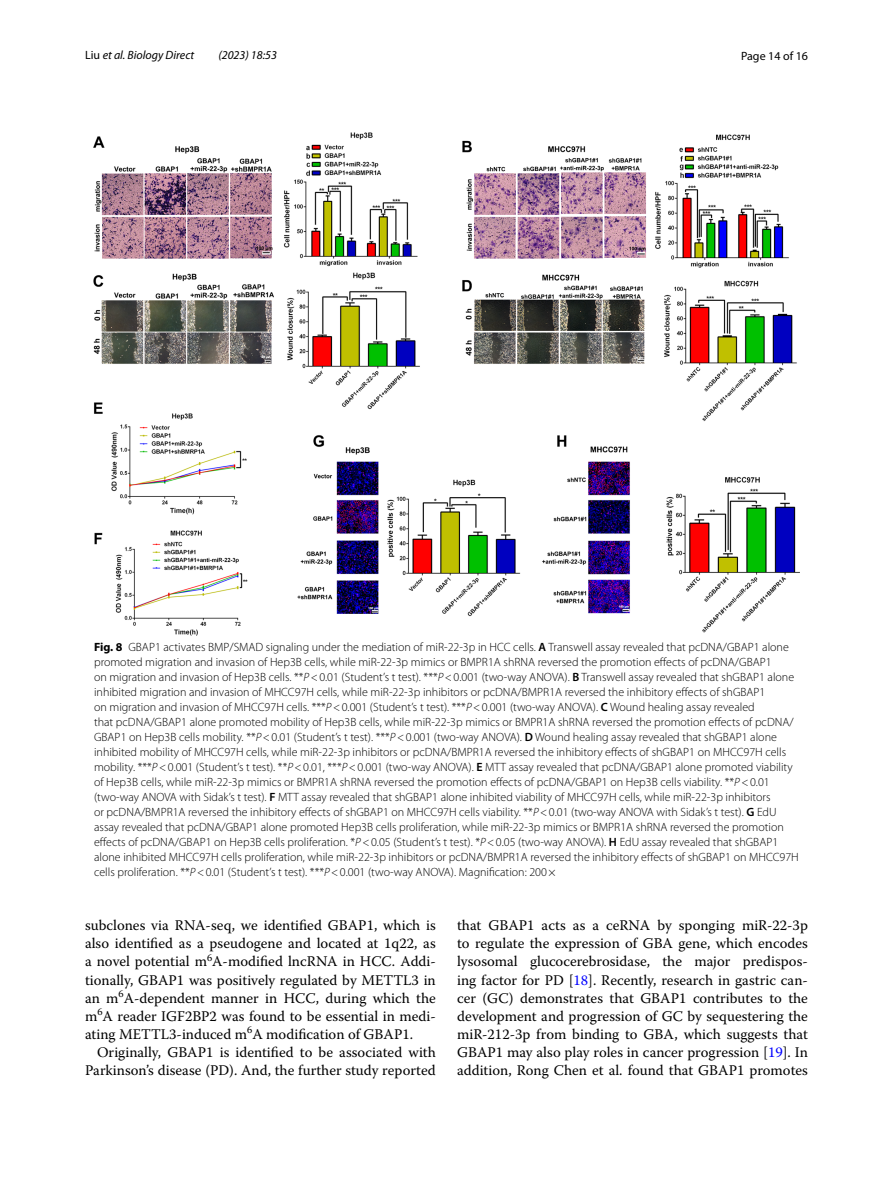
<style>
.page{position:relative;width:893px;height:1187px;background:#fff}
.page>*{position:absolute;margin:0;border:0;box-sizing:border-box;transform-origin:0 0}
.t1{font:14.7px/18px "Warnock Pro";color:#000;text-align:justify}
.t2{font:300 12px/15px "Myriad Pro";color:#000}
.t3{font:italic 12px "Myriad Pro";color:#000}
.t4{font:12px "Myriad Pro";color:#000}
.s1{font-style:normal}
.s2{font-weight:700}
.s3{font-weight:600}
.s4{font-style:italic}
.s5{color:#00f}
</style>
<div class="page">
<img style="left:94px;top:133px;width:705px;height:502px">
<p class="t3" style="left:85px;top:48px;width:111px"><span class="s1">Liu</span> et al. Biology Direct</p>
<p class="t3" style="left:218px;top:48px;width:60px">(2023) 18:53</p>
<p class="t4" style="left:741px;top:48px;width:68px">Page 14 of 16</p>
<p class="t2" style="left:94px;top:639px;width:706px"><span class="s2">Fig. 8</span> GBAP1 activates BMP/SMAD signaling under the mediation of miR-22-3p in HCC cells. <span class="s3">A</span> Transwell assay revealed that pcDNA/GBAP1 alone promoted migration and invasion of Hep3B cells, while miR-22-3p mimics or BMPR1A shRNA reversed the promotion effects of pcDNA/GBAP1<br>on migration and invasion of Hep3B cells. **<span class="s4">P</span>&lt;0.01 (Student’s t test). ***<span class="s4">P</span>&lt;0.001 (two-way ANOVA). <span class="s3">B</span> Transwell assay revealed that shGBAP1 alone inhibited migration and invasion of MHCC97H cells, while miR-22-3p inhibitors or pcDNA/BMPR1A reversed the inhibitory effects of shGBAP1<br>on migration and invasion of MHCC97H cells. ***<span class="s4">P</span>&lt;0.001 (Student’s t test). ***<span class="s4">P</span>&lt;0.001 (two-way ANOVA). <span class="s3">C</span> Wound healing assay revealed<br>that pcDNA/GBAP1 alone promoted mobility of Hep3B cells, while miR-22-3p mimics or BMPR1A shRNA reversed the promotion effects of pcDNA/ GBAP1 on Hep3B cells mobility. **<span class="s4">P</span>&lt;0.01 (Student’s t test). ***<span class="s4">P</span>&lt;0.001 (two-way ANOVA). <span class="s3">D</span> Wound healing assay revealed that shGBAP1 alone inhibited mobility of MHCC97H cells, while miR-22-3p inhibitors or pcDNA/BMPR1A reversed the inhibitory effects of shGBAP1 on MHCC97H cells mobility. ***<span class="s4">P</span>&lt;0.001 (Student’s t test). **<span class="s4">P</span>&lt;0.01, ***<span class="s4">P</span>&lt;0.001 (two-way ANOVA). <span class="s3">E</span> MTT assay revealed that pcDNA/GBAP1 alone promoted viability of Hep3B cells, while miR-22-3p mimics or BMPR1A shRNA reversed the promotion effects of pcDNA/GBAP1 on Hep3B cells viability. **<span class="s4">P</span>&lt;0.01 (two-way ANOVA with Sidak’s t test). <span class="s3">F</span> MTT assay revealed that shGBAP1 alone inhibited viability of MHCC97H cells, while miR-22-3p inhibitors<br>or pcDNA/BMPR1A reversed the inhibitory effects of shGBAP1 on MHCC97H cells viability. **<span class="s4">P</span>&lt;0.01 (two-way ANOVA with Sidak’s t test). <span class="s3">G</span> EdU assay revealed that pcDNA/GBAP1 alone promoted Hep3B cells proliferation, while miR-22-3p mimics or BMPR1A shRNA reversed the promotion effects of pcDNA/GBAP1 on Hep3B cells proliferation. *<span class="s4">P</span>&lt;0.05 (Student’s t test). *<span class="s4">P</span>&lt;0.05 (two-way ANOVA). <span class="s3">H</span> EdU assay revealed that shGBAP1 alone inhibited MHCC97H cells proliferation, while miR-22-3p inhibitors or pcDNA/BMPR1A reversed the inhibitory effects of shGBAP1 on MHCC97H cells proliferation. **<span class="s4">P</span>&lt;0.01 (Student’s t test). ***<span class="s4">P</span>&lt;0.001 (two-way ANOVA). Magnification: 200×</p>
<p class="t1" style="left:85px;top:916px;width:352px">subclones via RNA-seq, we identified GBAP1, which is also identified as a pseudogene and located at 1q22, as a novel potential m<sup>6</sup>A-modified lncRNA in HCC. Addi&shy;tionally, GBAP1 was positively regulated by METTL3 in an m<sup>6</sup>A-dependent manner in HCC, during which the m<sup>6</sup>A reader IGF2BP2 was found to be essential in medi&shy;ating METTL3-induced m<sup>6</sup>A modification of GBAP1.</p>
<p class="t1" style="left:85px;top:1042px;width:352px;text-align:right">Originally, GBAP1 is identified to be associated with<br>Parkinson’s disease (PD). And, the further study reported</p>
<p class="t1" style="left:457px;top:916px;width:352px">that GBAP1 acts as a ceRNA by sponging miR-22-3p to regulate the expression of GBA gene, which encodes lysosomal glucocerebrosidase, the major predispos&shy;ing factor for PD [<span class="s5">18</span>]. Recently, research in gastric can&shy;cer (GC) demonstrates that GBAP1 contributes to the development and progression of GC by sequestering the miR-212-3p from binding to GBA, which suggests that GBAP1 may also play roles in cancer progression [<span class="s5">19</span>]. In addition, Rong Chen et al. found that GBAP1 promotes</p>
</div>
